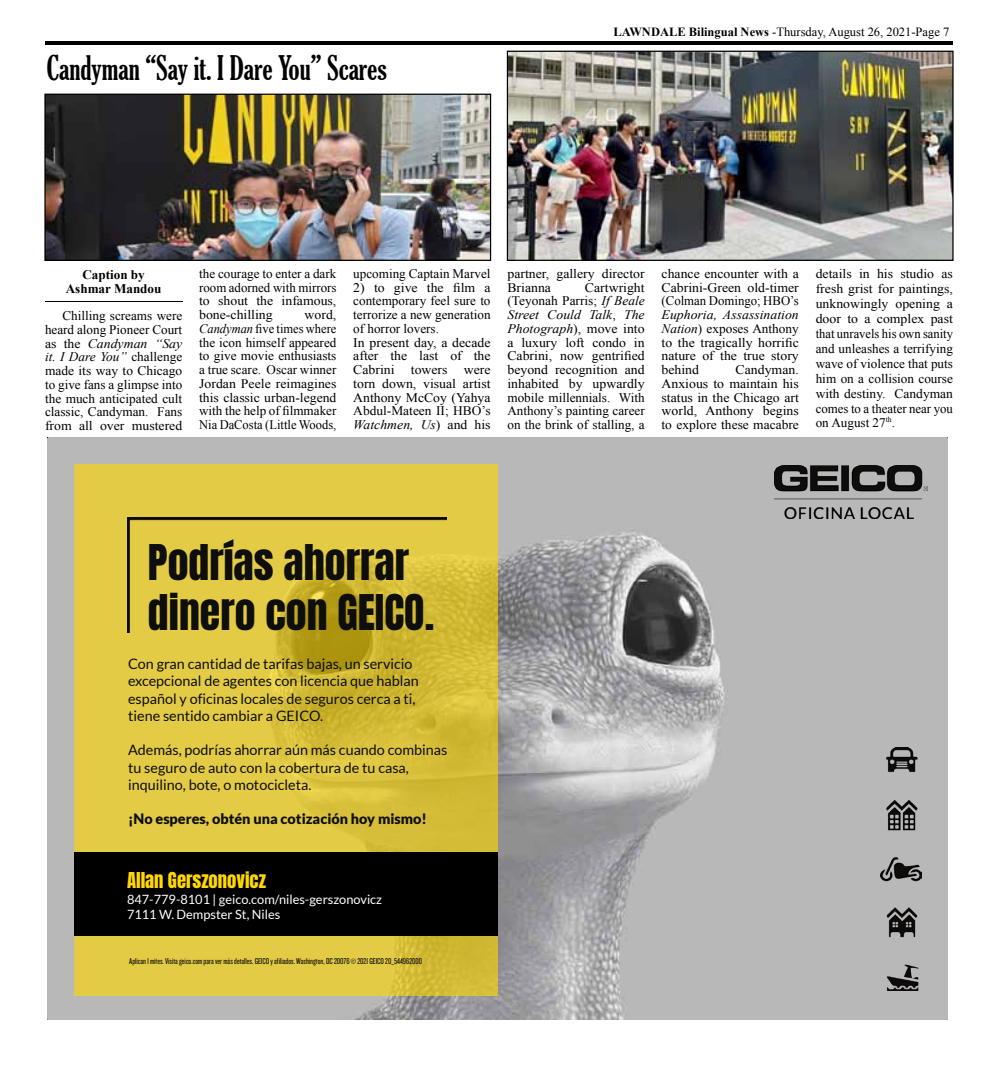
<style>
.page{position:relative;width:998px;height:1065px;background:#fff}
.page>*{position:absolute;margin:0;border:0;box-sizing:border-box;transform-origin:0 0}
.t1{font:41.88px/50.2px "Anton";color:#0e0e0d}
.t2{font:extra-condensed 32.5px "Gloucester";color:#000}
.t3{font:18.62px "Anton";color:#ffd800}
.t4{font:14.38px/17.2px "Lato";color:#0e0e0d}
.t5{font:900 14.38px "Lato";color:#0e0e0d}
.t6{font:13.12px/13.8px "Times New Roman";color:#000;text-align:justify;scale:1.05 1}
.t7{font:13.12px/13.8px "Times New Roman";color:#000;text-align:justify}
.t8{font:700 13.12px/13.8px "Times New Roman";color:#000;text-align:center}
.t9{font:12.75px/15.4px "Lato";color:#fff}
.t10{font:12.5px "Times New Roman";color:#000}
.t11{font:8.88px "Knockout HTF28 Junior Featherwt";color:#0e0e0d}
.s1{font-weight:700}
.s2{font-style:italic}
</style>
<div class="page">
<hr style="left:45px;top:41px;width:907px;height:4px;background:#000">
<img style="left:48px;top:438px;width:899px;height:582px">
<div style="left:74px;top:464px;width:423px;height:531px;background:#ffd800;opacity:.62"></div>
<img style="left:127px;top:517px;width:319px;height:116px">
<div style="left:74px;top:852px;width:423px;height:84px;background:#000"></div>
<img style="left:774px;top:465px;width:153px;height:54px">
<img style="left:880px;top:748px;width:41px;height:242px">
<hr style="left:45px;top:301px;width:137px;height:1px;background:#000">
<img style="left:509px;top:53px;width:442px;height:206px">
<div style="left:507px;top:51px;width:446px;height:210px;border:1px solid #000"></div>
<img style="left:46px;top:96px;width:443px;height:163px">
<div style="left:44px;top:94px;width:447px;height:167px;border:1px solid #000"></div>
<h2 class="t2" style="left:46px;top:50px;width:342px">Candyman “Say it. I Dare You” Scares</h2>
<p class="t10" style="left:613px;top:24px;width:337px"><span class="s1">LAWNDALE Bilingual News</span> -Thursday, August 26, 2021-Page 7</p>
<p class="t8" style="left:66px;top:267px;width:97px">Caption by<br>Ashmar Mandou</p>
<p class="t7" style="left:45px;top:309px;width:139px;text-indent:17px">Chilling screams were heard along Pioneer Court as the <span class="s2">Candyman “Say it. I Dare You”</span> challenge made its way to Chicago to give fans a glimpse into the much anticipated cult classic, Candyman. Fans from all over mustered</p>
<p class="t7" style="left:199px;top:266px;width:139px">the courage to enter a dark room adorned with mirrors to shout the infamous, bone-chilling</p>
<p class="t6" style="left:199px;top:308px;width:132px;text-indent:105px">word, <span class="s2">Candyman</span> five times where the icon himself appeared to give movie enthusiasts a true scare. Oscar winner Jordan Peele reimagines this classic urban-legend with the help of filmmaker Nia DaCosta (Little Woods,</p>
<p class="t7" style="left:353px;top:266px;width:139px">upcoming Captain Marvel</p>
<p class="t6" style="left:353px;top:280px;width:132px;text-align:left">2) to give the film a contemporary feel sure to terrorize a new generation of horror lovers.<br>In present day, a decade after the last of the<br>Cabrini towers were torn down, visual artist<br>Anthony McCoy (Yahya<br>Abdul-Mateen II; HBO’s<br><span class="s2">Watchmen, Us</span>) and his</p>
<p class="t6" style="left:507px;top:266px;width:132px">partner, gallery director<br>Brianna</p>
<p class="t6" style="left:507px;top:280px;width:132px;text-indent:77px">Cartwright (Teyonah Parris; <span class="s2">If Beale Street Could Talk</span>, <span class="s2">The Photograph</span>), move into a luxury loft condo in Cabrini, now gentrified beyond recognition and inhabited by upwardly mobile millennials. With Anthony’s painting career on the brink of stalling, a</p>
<p class="t6" style="left:661px;top:266px;width:132px">chance encounter with a Cabrini-Green old-timer (Colman Domingo; HBO’s</p>
<p class="t7" style="left:661px;top:308px;width:139px"><span class="s2">Euphoria, Assassination Nation</span>) exposes Anthony to the tragically horrific nature of the true story behind</p>
<p class="t6" style="left:661px;top:363px;width:132px;text-indent:74px">Candyman.<br>Anxious to maintain his status in the Chicago art world, Anthony begins to explore these macabre</p>
<p class="t6" style="left:815px;top:266px;width:132px;line-height:15px">details in his studio as fresh grist for paintings, unknowingly opening a door to a complex past that unravels his own sanity and unleashes a terrifying wave of violence that puts him on a collision course with destiny. Candyman comes to a theater near you</p>
<p class="t7" style="left:815px;top:415px;width:81px">on August 27<sup>th</sup>.</p>
<h1 class="t1" style="left:148px;top:541px;width:288px">Podrías ahorrar dinero con GEICO.</h1>
<p class="t4" style="left:128px;top:655px;width:292px">Con gran cantidad de tarifas bajas, un servicio excepcional de agentes con licencia que hablan español y oficinas locales de seguros cerca a ti, tiene sentido cambiar a GEICO.</p>
<p class="t4" style="left:128px;top:741px;width:321px">Además, podrías ahorrar aún más cuando combinas tu seguro de auto con la cobertura de tu casa, inquilino, bote, o motocicleta.</p>
<p class="t5" style="left:128px;top:811px;width:300px">¡No esperes, obtén una cotización hoy mismo!</p>
<h3 class="t3" style="left:127px;top:871px;width:140px">Allan Gerszonovicz</h3>
<p class="t9" style="left:127px;top:891px;width:257px">847-779-8101 | geico.com/niles-gerszonovicz<br>7111 W. Dempster St, Niles</p>
<p class="t11" style="left:129px;top:958px;width:294px">Aplican límites. Visita geico.com para ver más detalles. GEICO y afiliados. Washington, DC 20076 © 2021 GEICO 20_544962000</p>
</div>
